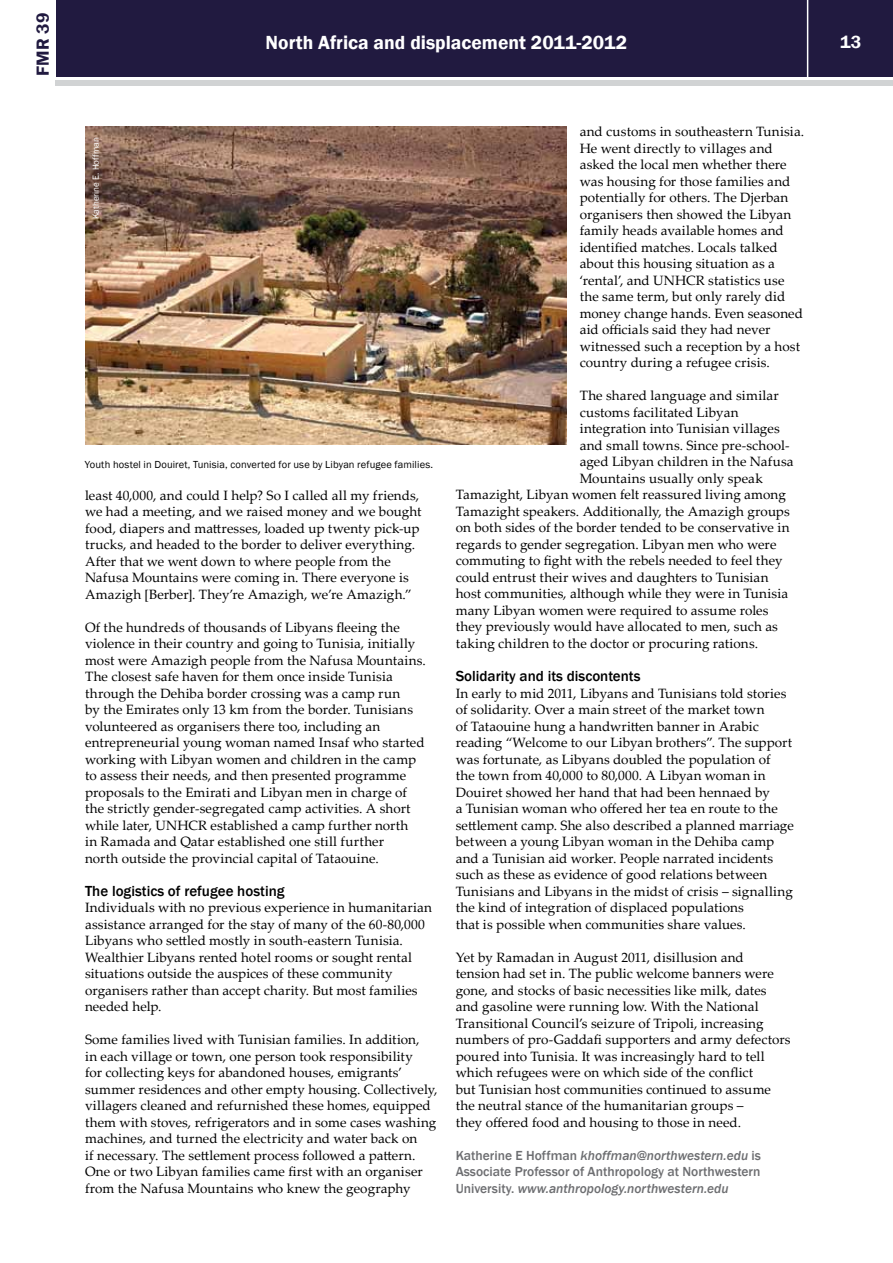
<style>
.page{position:relative;width:893px;height:1263px;background:#fff}
.page>*{position:absolute;margin:0;border:0;box-sizing:border-box;transform-origin:0 0}
.t1{font:600 19.5px "Franklin Gothic";color:#fff}
.t2{font:600 18px "Franklin Gothic";color:#211a40}
.t3{font:600 18px "Franklin Gothic";color:#fff}
.t4{font:500 15px "Franklin Gothic";color:#000}
.t5{font:13.5px/16.5px "Palatino Linotype";letter-spacing:.005em;color:#000}
.t6{font:500 13.5px/16.5px "Franklin Gothic";color:#6d6e71;text-align:justify}
.t7{font:10.5px "Franklin Gothic";letter-spacing:.01em;color:#000}
.t8{font:9px "Franklin Gothic";color:#fff}
.s1{font-style:italic}
</style>
<div class="page">
<div style="left:56px;top:0;width:837px;height:77px;background:#211a40"></div>
<div style="left:56px;top:80px;width:837px;height:5px;background:#d1d3d4"></div>
<hr style="left:807px;top:0;width:1px;height:78px;background:#fff">
<img style="left:85px;top:126px;width:482px;height:318px">
<h2 class="t2" style="left:32px;top:76px;width:64px;rotate:-90deg">FMR 39</h2>
<h1 class="t1" style="left:266px;top:31px;width:363px">North Africa and displacement 2011-2012</h1>
<h2 class="t3" style="left:840px;top:31px;width:23px">13</h2>
<p class="t8" style="left:90px;top:219px;width:83px;rotate:-90deg">Katherine E. Hoffman</p>
<p class="t7" style="left:85px;top:458px;width:350px">Youth hostel in Douiret, Tunisia, converted for use by Libyan refugee families.</p>
<p class="t5" style="left:85px;top:486px;width:338px">least 40,000, and could I help? So I called all my friends, we had a meeting, and we raised money and we bought food, diapers and mattresses, loaded up twenty pick-up trucks, and headed to the border to deliver everything.<br>After that we went down to where people from the Nafusa Mountains were coming in. There everyone is Amazigh [Berber]. They’re Amazigh, we’re Amazigh.”</p>
<p class="t5" style="left:85px;top:618px;width:342px">Of the hundreds of thousands of Libyans fleeing the violence in their country and going to Tunisia, initially most were Amazigh people from the Nafusa Mountains.<br>The closest safe haven for them once inside Tunisia through the Dehiba border crossing was a camp run<br>by the Emirates only 13 km from the border. Tunisians volunteered as organisers there too, including an entrepreneurial young woman named Insaf who started working with Libyan women and children in the camp to assess their needs, and then presented programme proposals to the Emirati and Libyan men in charge of the strictly gender-segregated camp activities. A short while later, UNHCR established a camp further north<br>in Ramada and Qatar established one still further<br>north outside the provincial capital of Tataouine.</p>
<p class="t4" style="left:85px;top:881px;width:201px">The logistics of refugee hosting</p>
<p class="t5" style="left:85px;top:899px;width:349px">Individuals with no previous experience in humanitarian assistance arranged for the stay of many of the 60-80,000<br>Libyans who settled mostly in south-eastern Tunisia.<br>Wealthier Libyans rented hotel rooms or sought rental situations outside the auspices of these community organisers rather than accept charity. But most families needed help.</p>
<p class="t5" style="left:85px;top:1031px;width:354px">Some families lived with Tunisian families. In addition,<br>in each village or town, one person took responsibility<br>for collecting keys for abandoned houses, emigrants’ summer residences and other empty housing. Collectively, villagers cleaned and refurnished these homes, equipped them with stoves, refrigerators and in some cases washing machines, and turned the electricity and water back on<br>if necessary. The settlement process followed a pattern.<br>One or two Libyan families came first with an organiser from the Nafusa Mountains who knew the geography</p>
<p class="t5" style="left:580px;top:123px;width:226px">and customs in southeastern Tunisia.<br>He went directly to villages and asked the local men whether there was housing for those families and potentially for others. The Djerban organisers then showed the Libyan family heads available homes and identified matches. Locals talked about this housing situation as a ‘rental’, and UNHCR statistics use the same term, but only rarely did money change hands. Even seasoned aid officials said they had never witnessed such a reception by a host country during a refugee crisis.</p>
<p class="t5" style="left:580px;top:387px;width:201px">The shared language and similar</p>
<p class="t5" style="left:580px;top:404px;width:160px">customs facilitated Libyan</p>
<p class="t5" style="left:580px;top:420px;width:202px">integration into Tunisian villages</p>
<p class="t5" style="left:580px;top:437px;width:211px">and small towns. Since pre-school-</p>
<p class="t5" style="left:580px;top:453px;width:215px">aged Libyan children in the Nafusa</p>
<p class="t5" style="left:580px;top:470px;width:185px">Mountains usually only speak</p>
<p class="t5" style="left:456px;top:486px;width:332px">Tamazight, Libyan women felt reassured living among</p>
<p class="t5" style="left:456px;top:503px;width:336px">Tamazight speakers. Additionally, the Amazigh groups</p>
<p class="t5" style="left:456px;top:519px;width:335px">on both sides of the border tended to be conservative in</p>
<p class="t5" style="left:456px;top:536px;width:322px">regards to gender segregation. Libyan men who were</p>
<p class="t5" style="left:456px;top:552px;width:328px">commuting to fight with the rebels needed to feel they</p>
<p class="t5" style="left:456px;top:569px;width:314px">could entrust their wives and daughters to Tunisian</p>
<p class="t5" style="left:456px;top:585px;width:334px">host communities, although while they were in Tunisia</p>
<p class="t5" style="left:456px;top:601px;width:314px">many Libyan women were required to assume roles</p>
<p class="t5" style="left:456px;top:618px;width:324px">they previously would have allocated to men, such as</p>
<p class="t5" style="left:456px;top:634px;width:304px">taking children to the doctor or procuring rations.</p>
<p class="t4" style="left:456px;top:667px;width:186px">Solidarity and its discontents</p>
<p class="t5" style="left:456px;top:684px;width:340px">In early to mid 2011, Libyans and Tunisians told stories of solidarity. Over a main street of the market town<br>of Tataouine hung a handwritten banner in Arabic reading “Welcome to our Libyan brothers”. The support was fortunate, as Libyans doubled the population of<br>the town from 40,000 to 80,000. A Libyan woman in Douiret showed her hand that had been hennaed by<br>a Tunisian woman who offered her tea en route to the settlement camp. She also described a planned marriage between a young Libyan woman in the Dehiba camp and a Tunisian aid worker. People narrated incidents such as these as evidence of good relations between Tunisians and Libyans in the midst of crisis – signalling the kind of integration of displaced populations<br>that is possible when communities share values.</p>
<p class="t5" style="left:456px;top:948px;width:336px">Yet by Ramadan in August 2011, disillusion and tension had set in. The public welcome banners were gone, and stocks of basic necessities like milk, dates and gasoline were running low. With the National Transitional Council’s seizure of Tripoli, increasing numbers of pro-Gaddafi supporters and army defectors poured into Tunisia. It was increasingly hard to tell which refugees were on which side of the conflict<br>but Tunisian host communities continued to assume the neutral stance of the humanitarian groups –<br>they offered food and housing to those in need.</p>
<p class="t6" style="left:456px;top:1147px;width:307px">Katherine E Hoffman <span class="s1">khoffman@northwestern.edu</span> is Associate Professor of Anthropology at Northwestern University. <span class="s1">www.anthropology.northwestern.edu</span></p>
</div>
